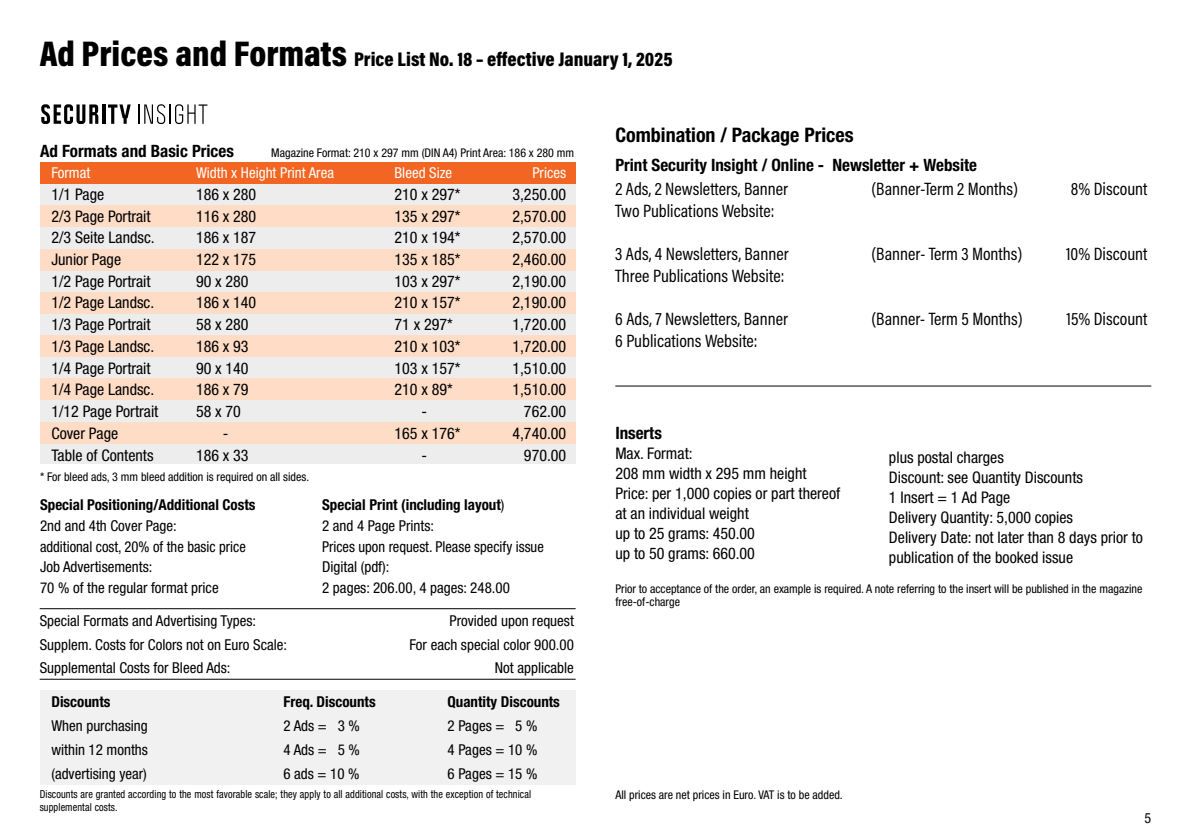
<style>
.page{position:relative;width:1191px;height:840px;background:#fff}
.page>*{position:absolute;margin:0;border:0;box-sizing:border-box;transform-origin:0 0}
.t1{font:900 20px "Acumin Pro Cond";color:#000}
.t2{font:700 condensed 20px "Helvetica Neue";color:#000}
.t3{font:18px "Acumin Pro Cond";color:#000}
.t4{font:700 condensed 17px "Helvetica Neue";color:#000}
.t5{font:condensed 16px/20px "Helvetica Neue";color:#000}
.t6{font:condensed 15px "Helvetica Neue";color:#000}
.t7{font:700 condensed 15px "Helvetica Neue";color:#000}
.t8{font:condensed 15px "Helvetica Neue";color:#fff}
.t9{font:condensed 14px "Helvetica Neue";color:#000}
.t10{font:condensed 12px/13px "Helvetica Neue";color:#000}
.t11{font:condensed 11px/13.2px "Helvetica Neue";letter-spacing:.01em;color:#000;scale:.93 1}
.s1{font-size:36px}
.s2{font-weight:400}
</style>
<div class="page">
<div style="left:40px;top:169px;width:535px;height:294px;background:#ededee"></div>
<div style="left:40px;top:162px;width:535px;height:22px;background:#f26522"></div>
<div style="left:40px;top:205px;width:535px;height:22px;background:#fedcc6"></div>
<div style="left:40px;top:248px;width:535px;height:22px;background:#fedcc6"></div>
<div style="left:40px;top:292px;width:535px;height:21px;background:#fedcc6"></div>
<div style="left:40px;top:335px;width:535px;height:21px;background:#fedcc6"></div>
<div style="left:40px;top:378px;width:535px;height:22px;background:#fedcc6"></div>
<div style="left:40px;top:421px;width:535px;height:22px;background:#fedcc6"></div>
<div style="left:40px;top:689px;width:536px;height:94px;background:#f1f1f2"></div>
<hr style="left:40px;top:678px;width:535px;height:1px;background:#000">
<hr style="left:40px;top:608px;width:535px;height:1px;background:#000">
<svg style="left:41px;top:104px;width:57px;height:20px"></svg>
<hr style="left:102px;top:104px;width:3px;height:20px;background:#000">
<svg style="left:108px;top:104px;width:23px;height:20px"></svg>
<svg style="left:138px;top:104px;width:27px;height:20px"></svg>
<hr style="left:169px;top:104px;width:2px;height:20px;background:#000">
<svg style="left:175px;top:104px;width:32px;height:20px"></svg>
<hr style="left:615px;top:385px;width:536px;height:1px;background:#000">
<p class="t1" style="left:40px;top:46px;width:634px"><span class="s1">Ad Prices and Formats</span> Price List No. 18 – effective January 1, 2025</p>
<p class="t4" style="left:40px;top:140px;width:195px">Ad Formats and Basic Prices</p>
<p class="t10" style="left:271px;top:146px;width:304px">Magazine Format: 210 x 297 mm (DIN A4) Print Area: 186 x 280 mm</p>
<p class="t8" style="left:51px;top:164px;width:40px">Format</p>
<p class="t8" style="left:196px;top:164px;width:139px">Width x Height Print Area</p>
<p class="t8" style="left:394px;top:164px;width:59px">Bleed Size</p>
<p class="t8" style="left:532px;top:164px;width:35px">Prices</p>
<p class="t5" style="left:51px;top:184px;width:54px">1/1 Page</p>
<p class="t5" style="left:196px;top:184px;width:62px">186 x 280</p>
<p class="t5" style="left:394px;top:184px;width:67px">210 x 297*</p>
<p class="t5" style="left:512px;top:184px;width:55px">3,250.00</p>
<p class="t5" style="left:51px;top:206px;width:101px">2/3 Page Portrait</p>
<p class="t5" style="left:196px;top:206px;width:62px">116 x 280</p>
<p class="t5" style="left:394px;top:206px;width:67px">135 x 297*</p>
<p class="t5" style="left:512px;top:206px;width:55px">2,570.00</p>
<p class="t5" style="left:51px;top:227px;width:105px">2/3 Seite Landsc.</p>
<p class="t5" style="left:196px;top:227px;width:62px">186 x 187</p>
<p class="t5" style="left:394px;top:227px;width:67px">210 x 194*</p>
<p class="t5" style="left:512px;top:227px;width:55px">2,570.00</p>
<p class="t5" style="left:51px;top:249px;width:71px">Junior Page</p>
<p class="t5" style="left:196px;top:249px;width:62px">122 x 175</p>
<p class="t5" style="left:394px;top:249px;width:67px">135 x 185*</p>
<p class="t5" style="left:512px;top:249px;width:55px">2,460.00</p>
<p class="t5" style="left:51px;top:271px;width:101px">1/2 Page Portrait</p>
<p class="t5" style="left:196px;top:271px;width:54px">90 x 280</p>
<p class="t5" style="left:394px;top:271px;width:67px">103 x 297*</p>
<p class="t5" style="left:512px;top:271px;width:55px">2,190.00</p>
<p class="t5" style="left:51px;top:292px;width:104px">1/2 Page Landsc.</p>
<p class="t5" style="left:196px;top:292px;width:62px">186 x 140</p>
<p class="t5" style="left:394px;top:292px;width:67px">210 x 157*</p>
<p class="t5" style="left:512px;top:292px;width:55px">2,190.00</p>
<p class="t5" style="left:51px;top:314px;width:101px">1/3 Page Portrait</p>
<p class="t5" style="left:196px;top:314px;width:54px">58 x 280</p>
<p class="t5" style="left:394px;top:314px;width:60px">71 x 297*</p>
<p class="t5" style="left:512px;top:314px;width:55px">1,720.00</p>
<p class="t5" style="left:51px;top:336px;width:104px">1/3 Page Landsc.</p>
<p class="t5" style="left:196px;top:336px;width:54px">186 x 93</p>
<p class="t5" style="left:394px;top:336px;width:67px">210 x 103*</p>
<p class="t5" style="left:512px;top:336px;width:55px">1,720.00</p>
<p class="t5" style="left:51px;top:357px;width:101px">1/4 Page Portrait</p>
<p class="t5" style="left:196px;top:357px;width:54px">90 x 140</p>
<p class="t5" style="left:394px;top:357px;width:67px">103 x 157*</p>
<p class="t5" style="left:512px;top:357px;width:55px">1,510.00</p>
<p class="t5" style="left:51px;top:379px;width:104px">1/4 Page Landsc.</p>
<p class="t5" style="left:196px;top:379px;width:54px">186 x 79</p>
<p class="t5" style="left:394px;top:379px;width:60px">210 x 89*</p>
<p class="t5" style="left:512px;top:379px;width:55px">1,510.00</p>
<p class="t5" style="left:51px;top:401px;width:108px">1/12 Page Portrait</p>
<p class="t5" style="left:196px;top:401px;width:46px">58 x 70</p>
<p class="t5" style="left:421px;top:401px;width:7px">-</p>
<p class="t5" style="left:524px;top:401px;width:44px">762.00</p>
<p class="t5" style="left:51px;top:423px;width:68px">Cover Page</p>
<p class="t5" style="left:223px;top:423px;width:7px">-</p>
<p class="t5" style="left:394px;top:423px;width:67px">165 x 176*</p>
<p class="t5" style="left:512px;top:423px;width:55px">4,740.00</p>
<p class="t5" style="left:51px;top:444px;width:104px">Table of Contents</p>
<p class="t5" style="left:196px;top:444px;width:54px">186 x 33</p>
<p class="t5" style="left:421px;top:444px;width:7px">-</p>
<p class="t5" style="left:524px;top:444px;width:44px">970.00</p>
<p class="t10" style="left:40px;top:469px;width:271px">* For bleed ads, 3 mm bleed addition is required on all sides.</p>
<p class="t7" style="left:40px;top:495px;width:217px">Special Positioning/Additional Costs</p>
<p class="t7" style="left:322px;top:495px;width:184px">Special Print (including layout<span class="s2">)</span></p>
<p class="t6" style="left:40px;top:516px;width:138px">2nd and 4th Cover Page:</p>
<p class="t6" style="left:322px;top:516px;width:113px">2 and 4 Page Prints:</p>
<p class="t6" style="left:40px;top:537px;width:207px">additional cost, 20% of the basic price</p>
<p class="t6" style="left:322px;top:537px;width:223px">Prices upon request. Please specify issue</p>
<p class="t6" style="left:40px;top:558px;width:114px">Job Advertisements:</p>
<p class="t6" style="left:322px;top:558px;width:69px">Digital (pdf):</p>
<p class="t6" style="left:40px;top:578px;width:180px">70 % of the regular format price</p>
<p class="t6" style="left:322px;top:578px;width:189px">2 pages: 206.00, 4 pages: 248.00</p>
<p class="t6" style="left:40px;top:611px;width:218px">Special Formats and Advertising Types:</p>
<p class="t6" style="left:449px;top:611px;width:126px">Provided upon request</p>
<p class="t6" style="left:40px;top:635px;width:249px">Supplem. Costs for Colors not on Euro Scale:</p>
<p class="t6" style="left:409px;top:635px;width:166px">For each special color 900.00</p>
<p class="t6" style="left:40px;top:658px;width:192px">Supplemental Costs for Bleed Ads:</p>
<p class="t6" style="left:495px;top:658px;width:81px">Not applicable</p>
<p class="t7" style="left:51px;top:692px;width:61px">Discounts</p>
<p class="t7" style="left:283px;top:692px;width:94px">Freq. Discounts</p>
<p class="t7" style="left:447px;top:692px;width:114px">Quantity Discounts</p>
<p class="t6" style="left:51px;top:716px;width:98px">When purchasing</p>
<p class="t6" style="left:283px;top:716px;width:78px">2 Ads = 3 %</p>
<p class="t6" style="left:447px;top:716px;width:91px">2 Pages = 5 %</p>
<p class="t6" style="left:51px;top:740px;width:98px">within 12 months</p>
<p class="t6" style="left:283px;top:740px;width:78px">4 Ads = 5 %</p>
<p class="t6" style="left:447px;top:740px;width:91px">4 Pages = 10 %</p>
<p class="t6" style="left:51px;top:764px;width:97px">(advertising year)</p>
<p class="t6" style="left:283px;top:764px;width:78px">6 ads = 10 %</p>
<p class="t6" style="left:447px;top:764px;width:91px">6 Pages = 15 %</p>
<p class="t11" style="left:40px;top:786px;width:530px">Discounts are granted according to the most favorable scale; they apply to all additional costs, with the exception of technical supplemental costs.</p>
<p class="t2" style="left:615px;top:122px;width:240px">Combination / Package Prices</p>
<p class="t4" style="left:615px;top:154px;width:363px">Print Security Insight / Online - Newsletter + Website</p>
<p class="t3" style="left:615px;top:177px;width:174px">2 Ads, 2 Newsletters, Banner</p>
<p class="t3" style="left:871px;top:177px;width:148px">(Banner-Term 2 Months)</p>
<p class="t3" style="left:1071px;top:177px;width:78px">8% Discount</p>
<p class="t3" style="left:615px;top:199px;width:160px">Two Publications Website:</p>
<p class="t3" style="left:615px;top:242px;width:175px">3 Ads, 4 Newsletters, Banner</p>
<p class="t3" style="left:871px;top:242px;width:152px">(Banner- Term 3 Months)</p>
<p class="t3" style="left:1066px;top:242px;width:83px">10% Discount</p>
<p class="t3" style="left:615px;top:264px;width:170px">Three Publications Website:</p>
<p class="t3" style="left:615px;top:307px;width:174px">6 Ads, 7 Newsletters, Banner</p>
<p class="t3" style="left:871px;top:307px;width:153px">(Banner- Term 5 Months)</p>
<p class="t3" style="left:1066px;top:307px;width:82px">15% Discount</p>
<p class="t3" style="left:615px;top:328px;width:144px">6 Publications Website:</p>
<p class="t4" style="left:615px;top:422px;width:48px">Inserts</p>
<p class="t5" style="left:615px;top:442px;width:226px">Max. Format:<br>208 mm width x 295 mm height<br>Price: per 1,000 copies or part thereof at an individual weight<br>up to 25 grams: 450.00<br>up to 50 grams: 660.00</p>
<p class="t10" style="left:615px;top:582px;width:528px">Prior to acceptance of the order, an example is required. A note referring to the insert will be published in the magazine free-of-charge</p>
<p class="t5" style="left:889px;top:447px;width:255px">plus postal charges<br>Discount: see Quantity Discounts<br>1 Insert = 1 Ad Page<br>Delivery Quantity: 5,000 copies<br>Delivery Date: not later than 8 days prior to publication of the booked issue</p>
<p class="t10" style="left:615px;top:788px;width:229px">All prices are net prices in Euro. VAT is to be added.</p>
<p class="t9" style="left:1144px;top:809px;width:8px">5</p>
</div>
